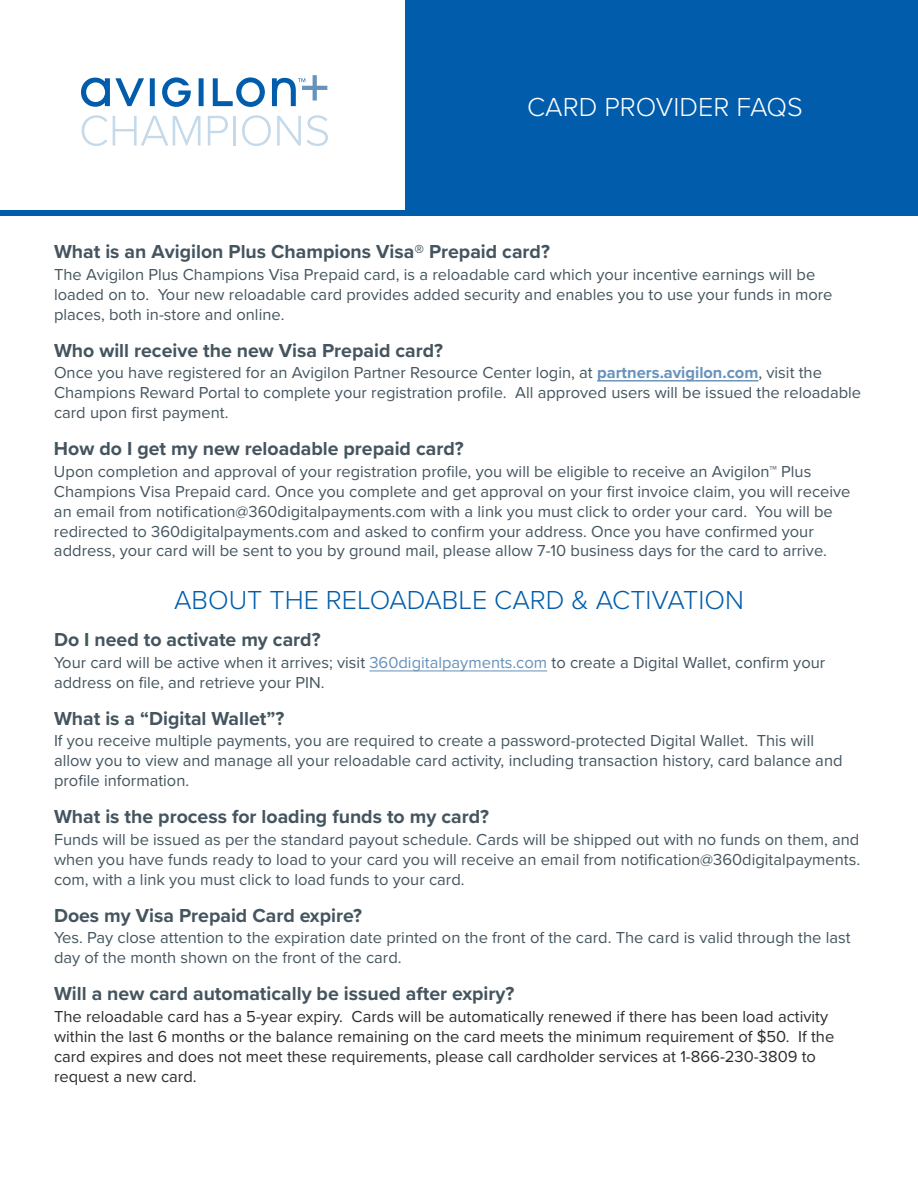
<style>
.page{position:relative;width:918px;height:1188px;background:#fff}
.page>*{position:absolute;margin:0;border:0;box-sizing:border-box;transform-origin:0 0}
.Answer{font:300 27px "Proxima Nova";color:#015dab}
.t1{font:300 27px "Proxima Nova";color:#fff}
.Answer-2{font:700 19.5px "Proxima Nova";color:#45555f}
.Answer-3{font:16.5px/20px "Proxima Nova";color:#45555f}
.Answer-4{font:16.5px/20px "Proxima Nova";color:#2e2b2c}
.s1{font-weight:700;color:#6792bb}
.s2{color:#6792bb}
</style>
<div class="page">
<svg style="left:81px;top:75px;width:246px;height:32px"></svg>
<svg style="left:82px;top:115px;width:25px;height:31px"></svg>
<svg style="left:113px;top:116px;width:87px;height:30px"></svg>
<svg style="left:208px;top:116px;width:20px;height:30px"></svg>
<hr style="left:233px;top:116px;width:3px;height:30px;background:#c4d9ea">
<svg style="left:242px;top:115px;width:29px;height:31px"></svg>
<svg style="left:277px;top:116px;width:24px;height:30px"></svg>
<svg style="left:307px;top:115px;width:21px;height:31px"></svg>
<div style="left:405px;top:0;width:513px;height:216px;background:#015dab"></div>
<div style="left:0;top:210px;width:405px;height:6px;background:#015dab"></div>
<hr style="left:597px;top:380px;width:161px;height:2px;background:#6792bb">
<hr style="left:369px;top:670px;width:178px;height:1px;background:#6792bb">
<p class="t1" style="left:527px;top:87px;width:277px">CARD PROVIDER FAQS</p>
<p class="Answer-2" style="left:54px;top:237px;width:497px">What is an Avigilon Plus Champions Visa® Prepaid card?</p>
<p class="Answer-3" style="left:54px;top:264px;width:780px">The Avigilon Plus Champions Visa Prepaid card, is a reloadable card which your incentive earnings will be loaded on to. Your new reloadable card provides added security and enables you to use your funds in more places, both in-store and online.</p>
<p class="Answer-2" style="left:54px;top:336px;width:391px">Who will receive the new Visa Prepaid card?</p>
<p class="Answer-3" style="left:54px;top:362px;width:809px">Once you have registered for an Avigilon Partner Resource Center login, at <span class="s1">partners.avigilon.com</span>, visit the<br>Champions Reward Portal to complete your registration profile. All approved users will be issued the reloadable card upon first payment.</p>
<p class="Answer-2" style="left:54px;top:434px;width:411px">How do I get my new reloadable prepaid card?</p>
<p class="Answer-3" style="left:54px;top:461px;width:798px">Upon completion and approval of your registration profile, you will be eligible to receive an Avigilon™ Plus Champions Visa Prepaid card. Once you complete and get approval on your first invoice claim, you will receive an email from notification@360digitalpayments.com with a link you must click to order your card. You will be redirected to 360digitalpayments.com and asked to confirm your address. Once you have confirmed your address, your card will be sent to you by ground mail, please allow 7-10 business days for the card to arrive.</p>
<p class="Answer" style="left:174px;top:580px;width:571px">ABOUT THE RELOADABLE CARD &amp; ACTIVATION</p>
<p class="Answer-2" style="left:54px;top:625px;width:268px">Do I need to activate my card?</p>
<p class="Answer-3" style="left:54px;top:652px;width:773px">Your card will be active when it arrives; visit <span class="s2">360digitalpayments.com</span> to create a Digital Wallet, confirm your address on file, and retrieve your PIN.</p>
<p class="Answer-2" style="left:54px;top:704px;width:232px">What is a “Digital Wallet”?</p>
<p class="Answer-3" style="left:54px;top:730px;width:790px">If you receive multiple payments, you are required to create a password-protected Digital Wallet. This will allow you to view and manage all your reloadable card activity, including transaction history, card balance and profile information.</p>
<p class="Answer-2" style="left:54px;top:802px;width:437px">What is the process for loading funds to my card?</p>
<p class="Answer-3" style="left:54px;top:829px;width:808px;text-align:justify">Funds will be issued as per the standard payout schedule. Cards will be shipped out with no funds on them, and when you have funds ready to load to your card you will receive an email from notification@360digitalpayments. com, with a link you must click to load funds to your card.</p>
<p class="Answer-2" style="left:54px;top:901px;width:309px">Does my Visa Prepaid Card expire?</p>
<p class="Answer-3" style="left:54px;top:927px;width:798px">Yes. Pay close attention to the expiration date printed on the front of the card. The card is valid through the last day of the month shown on the front of the card.</p>
<p class="Answer-2" style="left:54px;top:979px;width:462px">Will a new card automatically be issued after expiry?</p>
<p class="Answer-4" style="left:54px;top:1006px;width:782px">The reloadable card has a 5-year expiry. Cards will be automatically renewed if there has been load activity within the last 6 months or the balance remaining on the card meets the minimum requirement of $50. If the card expires and does not meet these requirements, please call cardholder services at 1-866-230-3809 to request a new card.</p>
</div>
